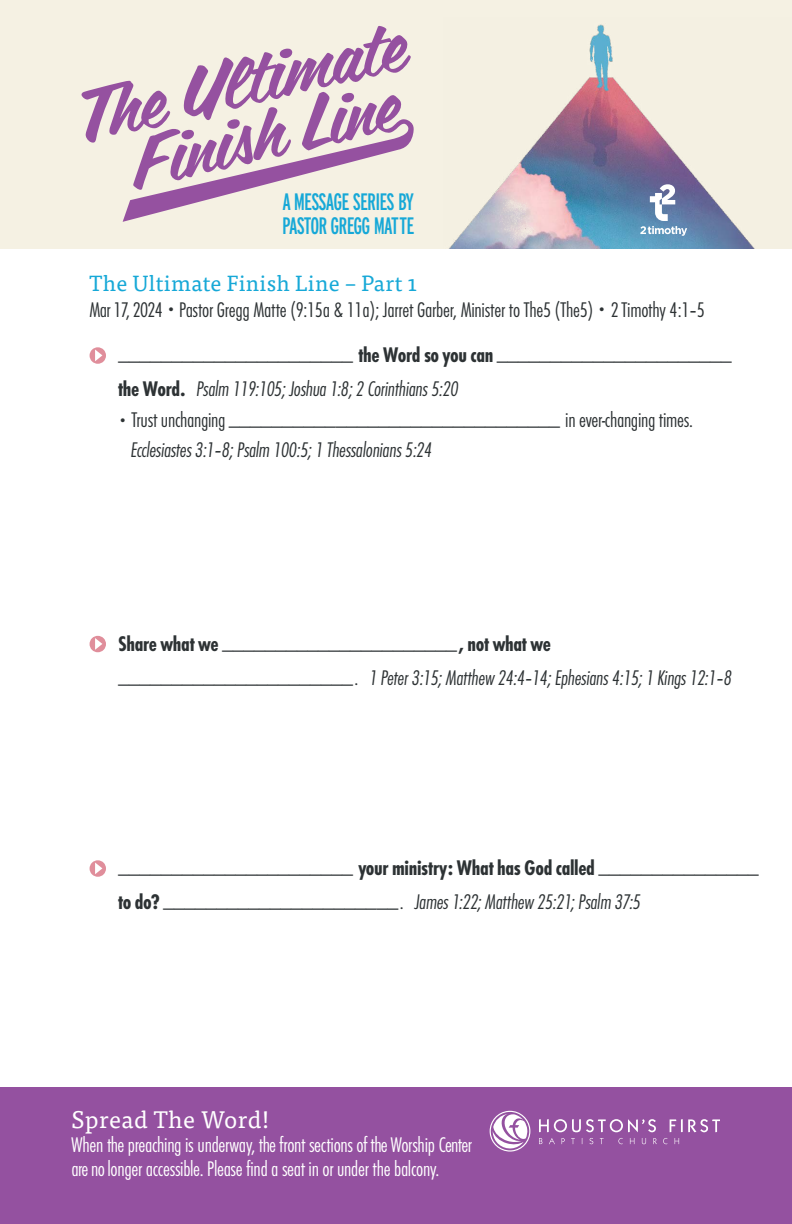
<style>
.page{position:relative;width:792px;height:1224px;background:#fff}
.page>*{position:absolute;margin:0;border:0;box-sizing:border-box;transform-origin:0 0}
.t1{font:24px "Tisa Pro";letter-spacing:.02em;color:#fff}
.t2{font:23.8px/23.8px "Interstate Compressed";letter-spacing:-.035em;color:#16a8d7}
.t3{font:300 22px/43.2px "Futura Con";letter-spacing:-.015em;color:#2d3234}
.t4{font:italic 300 22px/36px "Futura Con";letter-spacing:-.015em;color:#2d3234}
.t5{font:300 22px/24px "Futura Con";letter-spacing:-.015em;color:#fff}
.t6{font:22px "Tisa Pro";letter-spacing:.02em;color:#16a8d7}
.s1{font-size:14px}
.s2{font-weight:700}
.s3{font-weight:700;font-style:normal}
.s4{font-style:italic}
.s5{font-style:normal}
</style>
<div class="page">
<div style="left:0;top:1088px;width:792px;height:136px;background:#9451a0"></div>
<svg style="left:90px;top:347px;width:16px;height:17px"></svg>
<svg style="left:90px;top:636px;width:16px;height:16px"></svg>
<svg style="left:90px;top:860px;width:16px;height:17px"></svg>
<svg style="left:490px;top:1111px;width:40px;height:41px"></svg>
<svg style="left:539px;top:1119px;width:117px;height:13px"></svg>
<svg style="left:670px;top:1119px;width:50px;height:13px"></svg>
<svg style="left:539px;top:1138px;width:3px;height:6px"></svg>
<svg style="left:549px;top:1138px;width:6px;height:6px"></svg>
<svg style="left:562px;top:1138px;width:3px;height:6px"></svg>
<svg style="left:571px;top:1138px;width:4px;height:6px"></svg>
<svg style="left:590px;top:1138px;width:3px;height:6px"></svg>
<svg style="left:618px;top:1138px;width:5px;height:6px"></svg>
<svg style="left:630px;top:1138px;width:4px;height:6px"></svg>
<svg style="left:642px;top:1138px;width:4px;height:6px"></svg>
<svg style="left:653px;top:1138px;width:4px;height:6px"></svg>
<svg style="left:663px;top:1138px;width:4px;height:6px"></svg>
<svg style="left:675px;top:1138px;width:4px;height:6px"></svg>
<div style="left:0;top:0;width:792px;height:248px;background:#f5f1e3"></div>
<img style="left:449px;top:24px;width:305px;height:224px">
<svg style="left:640px;top:185px;width:47px;height:51px;background:#859cbc"></svg>
<svg style="left:82px;top:26px;width:332px;height:196px"></svg>
<p class="t2" style="left:282px;top:190px;width:134px">A MESSAGE SERIES BY<br>PASTOR GREGG MATTE</p>
<p class="t6" style="left:90px;top:267px;width:329px">The Ultimate Finish Line – Part 1</p>
<p class="t3" style="left:118px;top:288px;width:615px;text-indent:-28px">Mar 17, 2024 <span class="s1">•</span> Pastor Gregg Matte (9:15a &amp; 11a); Jarret Garber, Minister to The5 (The5) <span class="s1">•</span> 2 Timothy 4:1–5 ______________________ <span class="s2">the Word so you can</span> ______________________</p>
<p class="t4" style="left:118px;top:371px;width:342px"><span class="s3">the Word.</span> Psalm 119:105; Joshua 1:8; 2 Corinthians 5:20</p>
<p class="t3" style="left:131px;top:404px;width:564px;line-height:30.4px;text-indent:-13px"><span class="s1">•</span> Trust unchanging _______________________________ in ever-changing times.<br><span class="s4">Ecclesiastes 3:1–8; Psalm 100:5; 1 Thessalonians 5:24</span></p>
<p class="t4" style="left:118px;top:624px;width:615px"><span class="s3">Share what we</span> <span class="s5">______________________</span><span class="s3">, not what we </span><span class="s5">______________________.</span> 1 Peter 3:15; Matthew 24:4–14; Ephesians 4:15; 1 Kings 12:1–8</p>
<p class="t3" style="left:118px;top:848px;width:642px;line-height:36px">______________________ <span class="s2">your ministry: What has God called</span> _______________ <span class="s2">to do?</span> ______________________. <span class="s4">James 1:22; Matthew 25:21; Psalm 37:5</span></p>
<p class="t1" style="left:72px;top:1102px;width:200px">Spread The Word!</p>
<p class="t5" style="left:72px;top:1133px;width:402px">When the preaching is underway, the front sections of the Worship Center are no longer accessible. Please find a seat in or under the balcony.</p>
</div>
